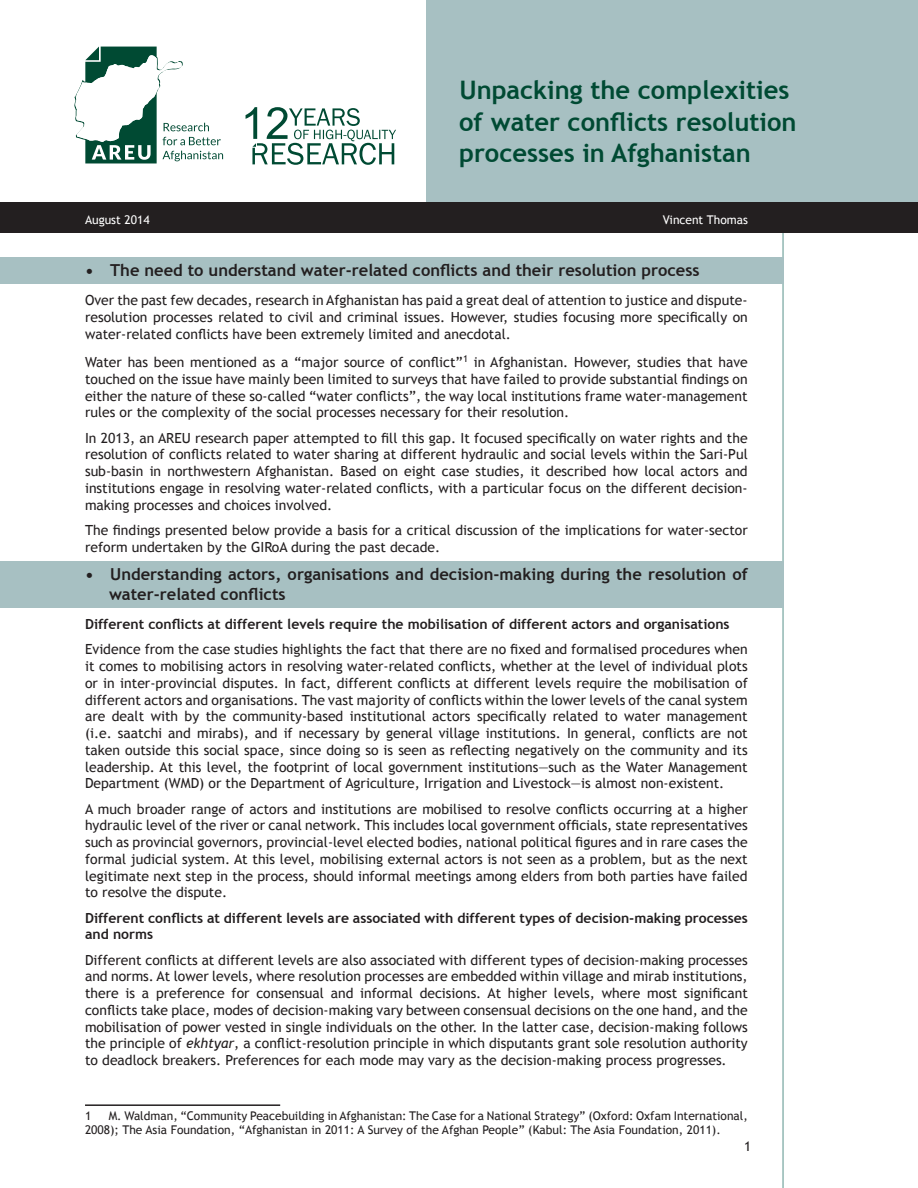
<style>
.page{position:relative;width:918px;height:1188px;background:#fff}
.page>*{position:absolute;margin:0;border:0;box-sizing:border-box;transform-origin:0 0}
.DP_NON_TOC_Heading{font:700 25.5px/31.5px "Trebuchet MS";color:#004a33}
.DP_Bulleted_List{font:700 16.5px/19.8px "Trebuchet MS";color:#231f20}
.DP_Body_Text{font:13.95px/16.8px "Trebuchet MS";color:#231f20;text-align:justify}
.DP_Body_Text-2{font:700 13.95px/16.8px "Trebuchet MS";color:#231f20}
.t1{font:13.5px "Trebuchet MS";color:#231f20}
.DP_Body_Text-3{font:12px/14.4px "Trebuchet MS";color:#231f20}
.t2{font:12px "Trebuchet MS";color:#fff}
.s1{font-style:italic}
</style>
<div class="page">
<hr style="left:782px;top:0;width:2px;height:1188px;background:#a4c5c0">
<div style="left:0;top:0;width:918px;height:203px;background:#a7c0c2"></div>
<div style="left:0;top:0;width:425px;height:211px;background:#fff"></div>
<div style="left:0;top:202px;width:918px;height:31px;background:#231f20"></div>
<div style="left:0;top:257px;width:783px;height:27px;background:#a7c0c2"></div>
<div style="left:0;top:561px;width:783px;height:46px;background:#a7c0c2"></div>
<hr style="left:85px;top:1104px;width:195px;height:2px;background:#231f20">
<svg style="left:74px;top:47px;width:149px;height:116px"></svg>
<svg style="left:246px;top:107px;width:150px;height:58px"></svg>
<p class="DP_NON_TOC_Heading" style="left:459px;top:75px;width:339px">Unpacking the complexities of water conflicts resolution processes in Afghanistan</p>
<p class="t2" style="left:85px;top:213px;width:66px">August 2014</p>
<p class="t2" style="left:663px;top:213px;width:87px">Vincent Thomas</p>
<p class="DP_Bulleted_List" style="left:85px;top:260px;width:616px">• The need to understand water-related conflicts and their resolution process</p>
<p class="DP_Body_Text" style="left:85px;top:292px;width:664px">Over the past few decades, research in Afghanistan has paid a great deal of attention to justice and dispute&shy;resolution processes related to civil and criminal issues. However, studies focusing more specifically on water-related conflicts have been extremely limited and anecdotal.</p>
<p class="DP_Body_Text" style="left:85px;top:354px;width:664px">Water has been mentioned as a “major source of conflict”<sup>1</sup> in Afghanistan. However, studies that have touched on the issue have mainly been limited to surveys that have failed to provide substantial findings on either the nature of these so-called “water conflicts”, the way local institutions frame water-management rules or the complexity of the social processes necessary for their resolution.</p>
<p class="DP_Body_Text" style="left:85px;top:430px;width:664px">In 2013, an AREU research paper attempted to fill this gap. It focused specifically on water rights and the resolution of conflicts related to water sharing at different hydraulic and social levels within the Sari-Pul sub-basin in northwestern Afghanistan. Based on eight case studies, it described how local actors and institutions engage in resolving water-related conflicts, with a particular focus on the different decision&shy;making processes and choices involved.</p>
<p class="DP_Body_Text" style="left:85px;top:522px;width:664px">The findings presented below provide a basis for a critical discussion of the implications for water-sector reform undertaken by the GIRoA during the past decade.</p>
<p class="DP_Bulleted_List" style="left:109px;top:564px;width:640px;text-indent:-24px">• Understanding actors, organisations and decision-making during the resolution of water-related conflicts</p>
<p class="DP_Body_Text-2" style="left:85px;top:616px;width:646px">Different conflicts at different levels require the mobilisation of different actors and organisations</p>
<p class="DP_Body_Text" style="left:85px;top:641px;width:664px">Evidence from the case studies highlights the fact that there are no fixed and formalised procedures when it comes to mobilising actors in resolving water-related conflicts, whether at the level of individual plots or in inter-provincial disputes. In fact, different conflicts at different levels require the mobilisation of different actors and organisations. The vast majority of conflicts within the lower levels of the canal system are dealt with by the community-based institutional actors specifically related to water management (i.e. saatchi and mirabs), and if necessary by general village institutions. In general, conflicts are not taken outside this social space, since doing so is seen as reflecting negatively on the community and its leadership. At this level, the footprint of local government institutions—such as the Water Management Department (WMD) or the Department of Agriculture, Irrigation and Livestock—is almost non-existent.</p>
<p class="DP_Body_Text" style="left:85px;top:800px;width:664px">A much broader range of actors and institutions are mobilised to resolve conflicts occurring at a higher hydraulic level of the river or canal network. This includes local government officials, state representatives such as provincial governors, provincial-level elected bodies, national political figures and in rare cases the formal judicial system. At this level, mobilising external actors is not seen as a problem, but as the next legitimate next step in the process, should informal meetings among elders from both parties have failed to resolve the dispute.</p>
<p class="DP_Body_Text-2" style="left:85px;top:909px;width:664px">Different conflicts at different levels are associated with different types of decision-making processes and norms</p>
<p class="DP_Body_Text" style="left:85px;top:951px;width:664px">Different conflicts at different levels are also associated with different types of decision-making processes and norms. At lower levels, where resolution processes are embedded within village and mirab institutions, there is a preference for consensual and informal decisions. At higher levels, where most significant conflicts take place, modes of decision-making vary between consensual decisions on the one hand, and the mobilisation of power vested in single individuals on the other. In the latter case, decision-making follows the principle of <span class="s1">ekhtyar</span>, a conflict-resolution principle in which disputants grant sole resolution authority to deadlock breakers. Preferences for each mode may vary as the decision-making process progresses.</p>
<p class="DP_Body_Text-3" style="left:85px;top:1108px;width:664px;text-indent:24px">M. Waldman, “Community Peacebuilding in Afghanistan: The Case for a National Strategy” (Oxford: Oxfam International,<br>2008); The Asia Foundation, “Afghanistan in 2011: A Survey of the Afghan People” (Kabul: The Asia Foundation, 2011).</p>
<p class="DP_Body_Text-3" style="left:85px;top:1108px;width:8px">1</p>
<p class="t1" style="left:744px;top:1139px;width:9px">1</p>
</div>
